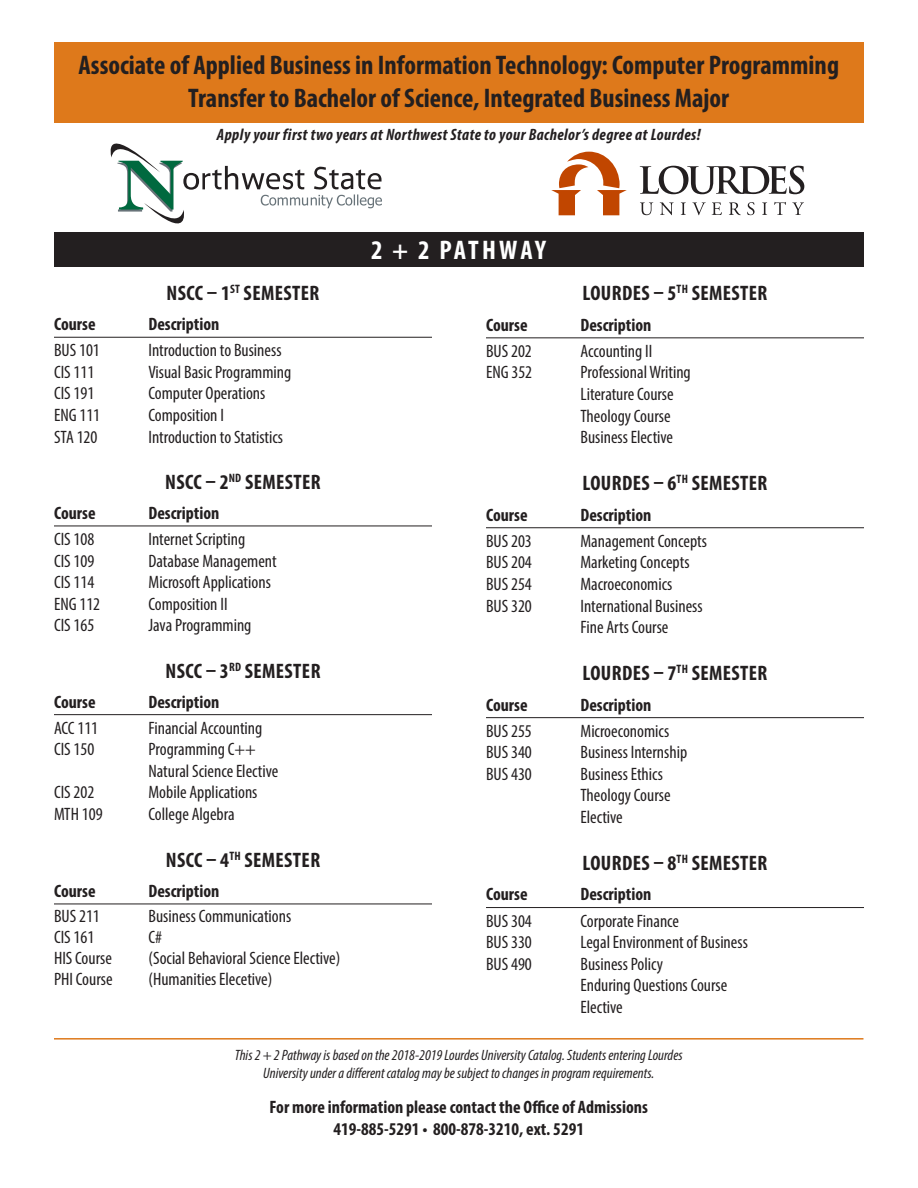
<style>
.page{position:relative;width:918px;height:1188px;background:#fff}
.page>*{position:absolute;margin:0;border:0;box-sizing:border-box;transform-origin:0 0}
.t1{font:700 condensed 27px "Myriad Pro";color:#231f20}
.t2{font:700 condensed 27px "Myriad Pro";letter-spacing:.1em;color:#fff}
.t3{font:700 condensed 21px "Myriad Pro";letter-spacing:.02em;color:#231f20}
.t4{font:condensed 18px "Myriad Pro";color:#231f20}
.t5{font:700 condensed 18px "Myriad Pro";color:#231f20}
.t6{font:italic 700 condensed 16.5px "Myriad Pro";letter-spacing:.025em;color:#231f20}
.t7{font:italic condensed 15px "Myriad Pro";color:#231f20}
</style>
<div class="page">
<div style="left:54px;top:42px;width:810px;height:81px;background:#de791b"></div>
<svg style="left:640px;top:166px;width:164px;height:28px"></svg>
<svg style="left:640px;top:202px;width:13px;height:13px"></svg>
<svg style="left:660px;top:202px;width:14px;height:13px"></svg>
<svg style="left:681px;top:202px;width:5px;height:13px"></svg>
<svg style="left:692px;top:202px;width:14px;height:13px"></svg>
<svg style="left:712px;top:202px;width:10px;height:13px"></svg>
<svg style="left:729px;top:202px;width:12px;height:13px"></svg>
<svg style="left:747px;top:202px;width:8px;height:13px"></svg>
<svg style="left:762px;top:202px;width:5px;height:13px"></svg>
<svg style="left:774px;top:202px;width:12px;height:13px"></svg>
<svg style="left:792px;top:202px;width:12px;height:13px"></svg>
<svg style="left:551px;top:152px;width:76px;height:63px"></svg>
<hr style="left:54px;top:337px;width:378px;height:1px;background:#231f20">
<hr style="left:54px;top:526px;width:378px;height:1px;background:#231f20">
<hr style="left:54px;top:714px;width:378px;height:1px;background:#231f20">
<hr style="left:54px;top:904px;width:378px;height:1px;background:#231f20">
<hr style="left:486px;top:337px;width:378px;height:1px;background:#231f20">
<hr style="left:486px;top:527px;width:378px;height:1px;background:#231f20">
<hr style="left:486px;top:717px;width:378px;height:1px;background:#231f20">
<hr style="left:486px;top:907px;width:378px;height:1px;background:#231f20">
<svg style="left:110px;top:143px;width:272px;height:81px"></svg>
<div style="left:54px;top:232px;width:809px;height:35px;background:#231f20"></div>
<hr style="left:54px;top:1038px;width:809px;height:2px;background:#de791b">
<p class="t1" style="left:78px;top:48px;width:762px">Associate of Applied Business in Information Technology: Computer Programming</p>
<p class="t1" style="left:188px;top:81px;width:542px">Transfer to Bachelor of Science, Integrated Business Major</p>
<p class="t6" style="left:217px;top:124px;width:485px">Apply your first two years at Northwest State to your Bachelor’s degree at Lourdes!</p>
<p class="t3" style="left:167px;top:280px;width:154px">NSCC – 1<sup>ST</sup> SEMESTER</p>
<p class="t5" style="left:54px;top:313px;width:43px">Course</p>
<p class="t5" style="left:148px;top:313px;width:72px">Description</p>
<p class="t4" style="left:54px;top:339px;width:47px">BUS 101</p>
<p class="t4" style="left:148px;top:339px;width:135px">Introduction to Business</p>
<p class="t4" style="left:54px;top:361px;width:42px">CIS 111</p>
<p class="t4" style="left:148px;top:361px;width:144px">Visual Basic Programming</p>
<p class="t4" style="left:54px;top:383px;width:42px">CIS 191</p>
<p class="t4" style="left:148px;top:383px;width:118px">Computer Operations</p>
<p class="t4" style="left:54px;top:404px;width:48px">ENG 111</p>
<p class="t4" style="left:148px;top:404px;width:77px">Composition I</p>
<p class="t4" style="left:54px;top:426px;width:45px">STA 120</p>
<p class="t4" style="left:148px;top:426px;width:136px">Introduction to Statistics</p>
<p class="t3" style="left:165px;top:469px;width:157px">NSCC – 2<sup>ND</sup> SEMESTER</p>
<p class="t5" style="left:54px;top:502px;width:43px">Course</p>
<p class="t5" style="left:148px;top:502px;width:72px">Description</p>
<p class="t4" style="left:54px;top:528px;width:42px">CIS 108</p>
<p class="t4" style="left:148px;top:528px;width:98px">Internet Scripting</p>
<p class="t4" style="left:54px;top:550px;width:42px">CIS 109</p>
<p class="t4" style="left:148px;top:550px;width:130px">Database Management</p>
<p class="t4" style="left:54px;top:571px;width:42px">CIS 114</p>
<p class="t4" style="left:148px;top:571px;width:124px">Microsoft Applications</p>
<p class="t4" style="left:54px;top:593px;width:48px">ENG 112</p>
<p class="t4" style="left:148px;top:593px;width:81px">Composition II</p>
<p class="t4" style="left:54px;top:614px;width:42px">CIS 165</p>
<p class="t4" style="left:148px;top:614px;width:104px">Java Programming</p>
<p class="t3" style="left:165px;top:657px;width:157px">NSCC – 3<sup>RD</sup> SEMESTER</p>
<p class="t5" style="left:54px;top:690px;width:43px">Course</p>
<p class="t5" style="left:148px;top:690px;width:72px">Description</p>
<p class="t4" style="left:54px;top:717px;width:46px">ACC 111</p>
<p class="t4" style="left:148px;top:717px;width:115px">Financial Accounting</p>
<p class="t4" style="left:54px;top:738px;width:42px">CIS 150</p>
<p class="t4" style="left:148px;top:738px;width:109px">Programming C++</p>
<p class="t4" style="left:148px;top:760px;width:131px">Natural Science Elective</p>
<p class="t4" style="left:54px;top:782px;width:42px">CIS 202</p>
<p class="t4" style="left:148px;top:782px;width:111px">Mobile Applications</p>
<p class="t4" style="left:54px;top:803px;width:50px">MTH 109</p>
<p class="t4" style="left:148px;top:803px;width:88px">College Algebra</p>
<p class="t3" style="left:166px;top:847px;width:156px">NSCC – 4<sup>TH</sup> SEMESTER</p>
<p class="t5" style="left:54px;top:880px;width:43px">Course</p>
<p class="t5" style="left:148px;top:880px;width:72px">Description</p>
<p class="t4" style="left:54px;top:905px;width:47px">BUS 211</p>
<p class="t4" style="left:148px;top:905px;width:144px">Business Communications</p>
<p class="t4" style="left:54px;top:926px;width:42px">CIS 161</p>
<p class="t4" style="left:148px;top:926px;width:15px">C#</p>
<p class="t4" style="left:54px;top:947px;width:59px">HIS Course</p>
<p class="t4" style="left:148px;top:947px;width:193px">(Social Behavioral Science Elective)</p>
<p class="t4" style="left:54px;top:968px;width:60px">PHI Course</p>
<p class="t4" style="left:148px;top:968px;width:125px">(Humanities Elecetive)</p>
<p class="t2" style="left:371px;top:233px;width:177px">2 + 2 PATHWAY</p>
<p class="t3" style="left:583px;top:280px;width:186px">LOURDES – 5<sup>TH</sup> SEMESTER</p>
<p class="t5" style="left:486px;top:313px;width:43px">Course</p>
<p class="t5" style="left:580px;top:313px;width:72px">Description</p>
<p class="t4" style="left:486px;top:340px;width:47px">BUS 202</p>
<p class="t4" style="left:580px;top:340px;width:73px">Accounting II</p>
<p class="t4" style="left:486px;top:362px;width:48px">ENG 352</p>
<p class="t4" style="left:580px;top:362px;width:112px">Professional Writing</p>
<p class="t4" style="left:580px;top:383px;width:95px">Literature Course</p>
<p class="t4" style="left:580px;top:405px;width:92px">Theology Course</p>
<p class="t4" style="left:580px;top:426px;width:94px">Business Elective</p>
<p class="t3" style="left:583px;top:470px;width:186px">LOURDES – 6<sup>TH</sup> SEMESTER</p>
<p class="t5" style="left:486px;top:503px;width:43px">Course</p>
<p class="t5" style="left:580px;top:503px;width:72px">Description</p>
<p class="t4" style="left:486px;top:530px;width:47px">BUS 203</p>
<p class="t4" style="left:580px;top:530px;width:128px">Management Concepts</p>
<p class="t4" style="left:486px;top:551px;width:47px">BUS 204</p>
<p class="t4" style="left:580px;top:551px;width:111px">Marketing Concepts</p>
<p class="t4" style="left:486px;top:573px;width:47px">BUS 254</p>
<p class="t4" style="left:580px;top:573px;width:93px">Macroeconomics</p>
<p class="t4" style="left:486px;top:595px;width:47px">BUS 320</p>
<p class="t4" style="left:580px;top:595px;width:124px">International Business</p>
<p class="t4" style="left:580px;top:616px;width:89px">Fine Arts Course</p>
<p class="t3" style="left:583px;top:660px;width:186px">LOURDES – 7<sup>TH</sup> SEMESTER</p>
<p class="t5" style="left:486px;top:693px;width:43px">Course</p>
<p class="t5" style="left:580px;top:693px;width:72px">Description</p>
<p class="t4" style="left:486px;top:720px;width:47px">BUS 255</p>
<p class="t4" style="left:580px;top:720px;width:90px">Microeconomics</p>
<p class="t4" style="left:486px;top:741px;width:47px">BUS 340</p>
<p class="t4" style="left:580px;top:741px;width:108px">Business Internship</p>
<p class="t4" style="left:486px;top:763px;width:47px">BUS 430</p>
<p class="t4" style="left:580px;top:763px;width:84px">Business Ethics</p>
<p class="t4" style="left:580px;top:785px;width:92px">Theology Course</p>
<p class="t4" style="left:580px;top:806px;width:44px">Elective</p>
<p class="t3" style="left:583px;top:850px;width:186px">LOURDES – 8<sup>TH</sup> SEMESTER</p>
<p class="t5" style="left:486px;top:883px;width:43px">Course</p>
<p class="t5" style="left:580px;top:883px;width:72px">Description</p>
<p class="t4" style="left:486px;top:910px;width:47px">BUS 304</p>
<p class="t4" style="left:580px;top:910px;width:100px">Corporate Finance</p>
<p class="t4" style="left:486px;top:931px;width:47px">BUS 330</p>
<p class="t4" style="left:580px;top:931px;width:169px">Legal Environment of Business</p>
<p class="t4" style="left:486px;top:953px;width:47px">BUS 490</p>
<p class="t4" style="left:580px;top:953px;width:84px">Business Policy</p>
<p class="t4" style="left:580px;top:974px;width:148px">Enduring Questions Course</p>
<p class="t4" style="left:580px;top:996px;width:44px">Elective</p>
<p class="t7" style="left:235px;top:1046px;width:449px">This 2 + 2 Pathway is based on the 2018-2019 Lourdes University Catalog. Students entering Lourdes</p>
<p class="t7" style="left:263px;top:1064px;width:393px">University under a different catalog may be subject to changes in program requirements.</p>
<p class="t5" style="left:270px;top:1096px;width:380px">For more information please contact the Office of Admissions</p>
<p class="t5" style="left:333px;top:1117px;width:252px">419-885-5291 • 800-878-3210, ext. 5291</p>
</div>
